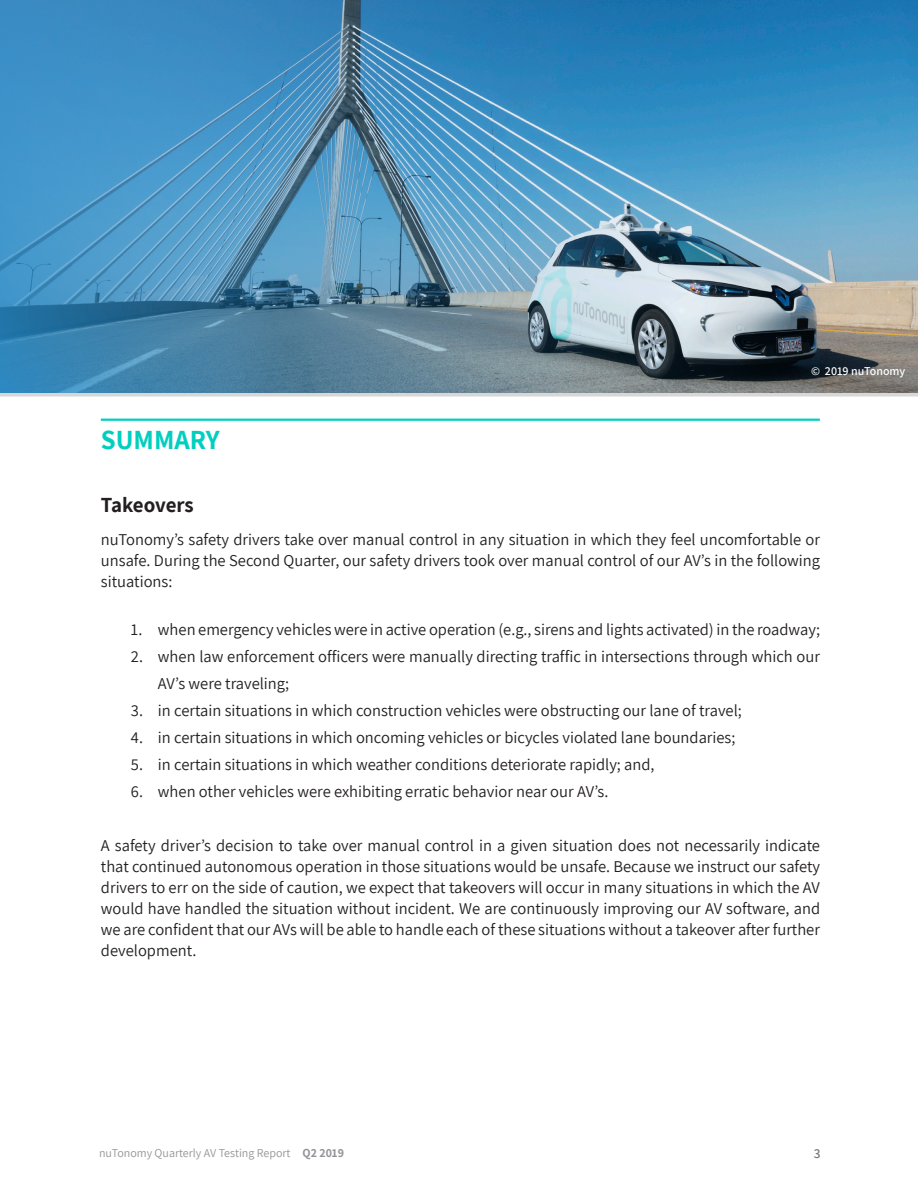
<style>
.page{position:relative;width:918px;height:1188px;background:#fff}
.page>*{position:absolute;margin:0;border:0;box-sizing:border-box;transform-origin:0 0}
.t1{font:700 27px "Assistant";color:#00cfbf}
.t2{font:700 21px "Assistant";letter-spacing:-.01em;color:#231f20}
.t3{font:16.5px/21px "Assistant";color:#231f20;text-align:justify}
.t4{font:600 13.5px "Assistant";color:#76787b}
.t5{font:12px "Assistant";color:#939598}
.t6{font:600 12px "Assistant";color:#fff}
.s1{font-weight:700}
</style>
<div class="page">
<img style="left:820px;top:0;width:98px;height:392px">
<hr style="left:101px;top:419px;width:719px;height:2px;background:#00cfc0">
<img style="left:0;top:0;width:820px;height:392px">
<p class="t1" style="left:101px;top:421px;width:120px">SUMMARY</p>
<p class="t6" style="left:811px;top:363px;width:96px">© 2019 nuTonomy</p>
<p class="t2" style="left:101px;top:490px;width:94px">Takeovers</p>
<p class="t3" style="left:101px;top:528px;width:721px">nuTonomy’s safety drivers take over manual control in any situation in which they feel uncomfortable or unsafe. During the Second Quarter, our safety drivers took over manual control of our AV’s in the following situations:</p>
<p class="t3" style="left:131px;top:618px;width:691px">1. when emergency vehicles were in active operation (e.g., sirens and lights activated) in the roadway;</p>
<p class="t3" style="left:158px;top:642px;width:664px;line-height:27px;text-indent:-27px">2. when law enforcement officers were manually directing traffic in intersections through which our<br>AV’s were traveling;</p>
<p class="t3" style="left:131px;top:699px;width:612px">3. in certain situations in which construction vehicles were obstructing our lane of travel;</p>
<p class="t3" style="left:131px;top:726px;width:606px">4. in certain situations in which oncoming vehicles or bicycles violated lane boundaries;</p>
<p class="t3" style="left:131px;top:753px;width:525px">5. in certain situations in which weather conditions deteriorate rapidly; and,</p>
<p class="t3" style="left:131px;top:780px;width:479px">6. when other vehicles were exhibiting erratic behavior near our AV’s.</p>
<p class="t3" style="left:101px;top:834px;width:721px">A safety driver’s decision to take over manual control in a given situation does not necessarily indicate that continued autonomous operation in those situations would be unsafe. Because we instruct our safety drivers to err on the side of caution, we expect that takeovers will occur in many situations in which the AV would have handled the situation without incident. We are continuously improving our AV software, and we are confident that our AVs will be able to handle each of these situations without a takeover after further development.</p>
<p class="t5" style="left:99px;top:1144px;width:246px">nuTonomy Quarterly AV Testing Report <span class="s1">Q2 2019</span></p>
<p class="t4" style="left:814px;top:1144px;width:8px">3</p>
</div>
